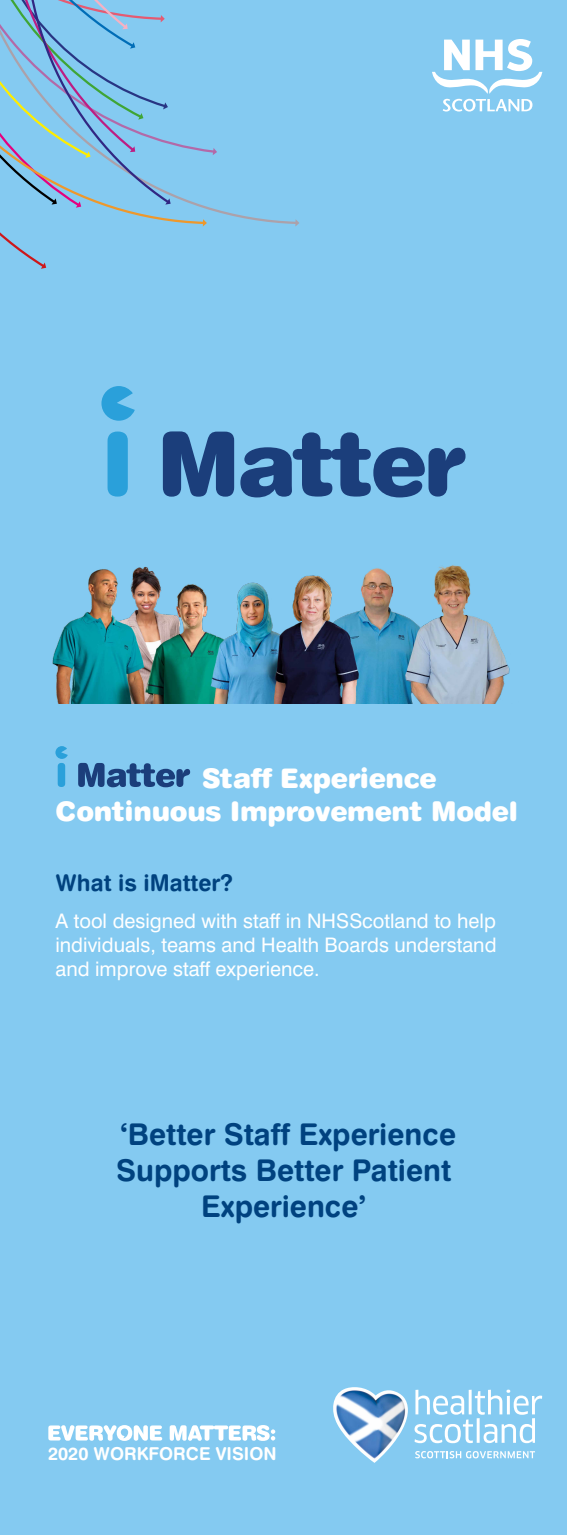
<style>
.page{position:relative;width:567px;height:1535px;background:#fff}
.page>*{position:absolute;margin:0;border:0;box-sizing:border-box;transform-origin:0 0}
.t1{font:30px/36px "Swiss 721 BT Bold Rounded";color:#00427f;text-align:center}
.t2{font:27.05px/32.5px "Swiss 721 BT Black Rounded";letter-spacing:-.01em;color:#fff}
.t3{font:23px "Swiss 721 BT Bold Rounded";color:#00427f}
.t4{font:20.05px/24.1px "Swiss 721 BT";color:#fff;text-align:justify}
.t5{font:17.8px "Swiss 721 BT Bold Rounded";color:#fff}
</style>
<div class="page">
<div style="left:0;top:0;width:567px;height:1534px;background:#84caf1"></div>
<svg style="left:432px;top:39px;width:110px;height:72px"></svg>
<svg style="left:415px;top:1451px;width:120px;height:7px"></svg>
<svg style="left:415px;top:1389px;width:127px;height:54px"></svg>
<img style="left:333px;top:1387px;width:75px;height:75px">
<img style="left:52px;top:565px;width:458px;height:138px">
<svg style="left:48px;top:1425px;width:227px;height:15px"></svg>
<div style="left:108px;top:431px;width:20px;height:65px;background:#2aa0da;border-radius:10px"></div>
<svg style="left:163px;top:431px;width:71px;height:65px"></svg>
<svg style="left:240px;top:432px;width:225px;height:65px"></svg>
<svg style="left:101px;top:386px;width:34px;height:35px"></svg>
<svg style="left:41px;top:262px;width:5px;height:7px"></svg>
<svg style="left:76px;top:205px;width:219px;height:20px"></svg>
<svg style="left:295px;top:219px;width:4px;height:7px"></svg>
<svg style="left:0;top:24px;width:10px;height:144px"></svg>
<svg style="left:10px;top:0;width:207px;height:205px"></svg>
<svg style="left:165px;top:198px;width:6px;height:6px"></svg>
<div style="left:58px;top:763px;width:7px;height:24px;background:#2aa0da;border-radius:4px"></div>
<svg style="left:78px;top:763px;width:112px;height:24px"></svg>
<svg style="left:55px;top:746px;width:13px;height:13px"></svg>
<h2 class="t2" style="left:55px;top:762px;width:464px;text-indent:147px">Staff Experience<br>Continuous Improvement Model</h2>
<p class="t3" style="left:55px;top:867px;width:179px">What is iMatter?</p>
<p class="t4" style="left:55px;top:909px;width:443px">A tool designed with staff in NHSScotland to help individuals, teams and Health Boards understand and improve staff experience.</p>
<h1 class="t1" style="left:116px;top:1115px;width:341px">‘Better Staff Experience<br>Supports Better Patient<br>Experience’</h1>
<p class="t5" style="left:48px;top:1442px;width:230px">2020 WORKFORCE VISION</p>
</div>
